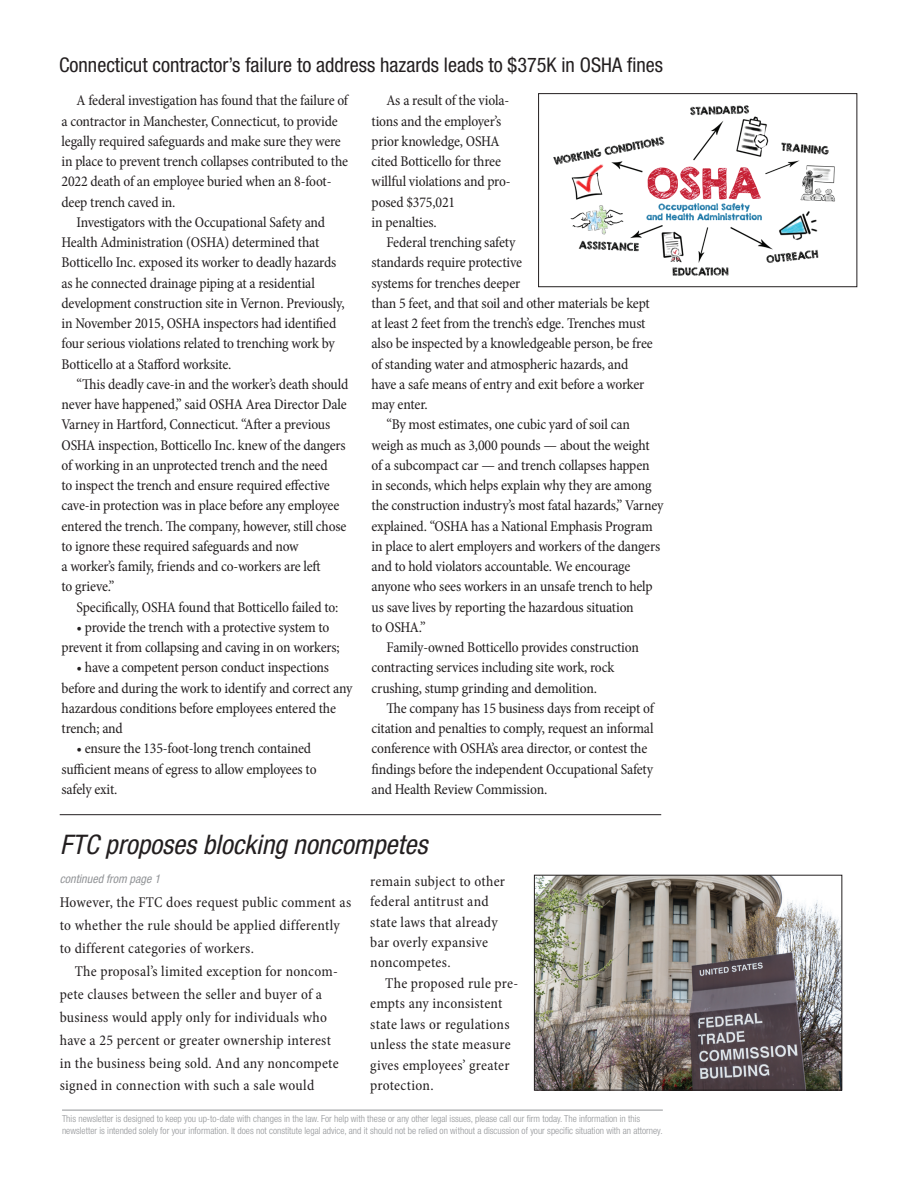
<style>
.page{position:relative;width:918px;height:1188px;background:#fff}
.page>*{position:absolute;margin:0;border:0;box-sizing:border-box;transform-origin:0 0}
.t1{font:italic condensed 27px "Helvetica Neue LT Std";color:#231f20}
.t2{font:condensed 20.25px "Helvetica Neue LT Std";color:#231f20}
.t3{font:condensed 15px/20.2px "Minion Pro";letter-spacing:-.01em;color:#231f20}
.t4{font:condensed 15px/20.4px "Minion Pro";letter-spacing:.015em;color:#231f20}
.t5{font:condensed 15px/23px "Minion Pro";letter-spacing:.02em;color:#231f20}
.t6{font:italic condensed 12px "Helvetica Neue LT Std";color:#939598}
.t7{font:300 condensed 9.6px/12.1px "Helvetica Neue LT Std";color:#939598}
</style>
<div class="page">
<hr style="left:62px;top:1110px;width:601px;height:1px;background:#939598">
<hr style="left:60px;top:814px;width:601px;height:1px;background:#231f20">
<img style="left:553px;top:105px;width:282px;height:171px">
<div style="left:538px;top:93px;width:319px;height:194px;border:1px solid #231f20"></div>
<img style="left:536px;top:877px;width:304px;height:212px">
<div style="left:534px;top:875px;width:308px;height:216px;border:1px solid #231f20"></div>
<h2 class="t2" style="left:59px;top:54px;width:606px">Connecticut contractor’s failure to address hazards leads to $375K in OSHA fines</h2>
<p class="t3" style="left:77px;top:91px;width:273px">A federal investigation has found that the failure of</p>
<p class="t3" style="left:62px;top:111px;width:278px">a contractor in Manchester, Connecticut, to provide</p>
<p class="t3" style="left:62px;top:131px;width:281px">legally required safeguards and make sure they were</p>
<p class="t3" style="left:62px;top:151px;width:288px">in place to prevent trench collapses contributed to the</p>
<p class="t3" style="left:62px;top:172px;width:272px">2022 death of an employee buried when an 8-foot-</p>
<p class="t3" style="left:62px;top:192px;width:116px">deep trench caved in.</p>
<p class="t3" style="left:77px;top:212px;width:250px">Investigators with the Occupational Safety and</p>
<p class="t3" style="left:62px;top:232px;width:259px">Health Administration (OSHA) determined that</p>
<p class="t3" style="left:62px;top:253px;width:276px">Botticello Inc. exposed its worker to deadly hazards</p>
<p class="t3" style="left:62px;top:273px;width:255px">as he connected drainage piping at a residential</p>
<p class="t3" style="left:62px;top:293px;width:285px">development construction site in Vernon. Previously,</p>
<p class="t3" style="left:62px;top:313px;width:276px">in November 2015, OSHA inspectors had identified</p>
<p class="t3" style="left:62px;top:334px;width:275px">four serious violations related to trenching work by</p>
<p class="t3" style="left:62px;top:354px;width:172px">Botticello at a Stafford worksite.</p>
<p class="t3" style="left:77px;top:374px;width:273px">“This deadly cave-in and the worker’s death should</p>
<p class="t3" style="left:62px;top:394px;width:287px">never have happened,” said OSHA Area Director Dale</p>
<p class="t3" style="left:62px;top:415px;width:270px">Varney in Hartford, Connecticut. “After a previous</p>
<p class="t3" style="left:62px;top:435px;width:286px">OSHA inspection, Botticello Inc. knew of the dangers</p>
<p class="t3" style="left:62px;top:455px;width:268px">of working in an unprotected trench and the need</p>
<p class="t3" style="left:62px;top:475px;width:270px">to inspect the trench and ensure required effective</p>
<p class="t3" style="left:62px;top:496px;width:279px">cave-in protection was in place before any employee</p>
<p class="t3" style="left:62px;top:516px;width:286px">entered the trench. The company, however, still chose</p>
<p class="t3" style="left:62px;top:536px;width:239px">to ignore these required safeguards and now</p>
<p class="t3" style="left:62px;top:556px;width:261px">a worker’s family, friends and co-workers are left</p>
<p class="t3" style="left:62px;top:577px;width:54px">to grieve.”</p>
<p class="t3" style="left:77px;top:597px;width:263px">Specifically, OSHA found that Botticello failed to:</p>
<p class="t3" style="left:62px;top:617px;width:280px;text-align:center">• provide the trench with a protective system to prevent it from collapsing and caving in on workers;</p>
<p class="t3" style="left:62px;top:658px;width:293px;text-indent:15px">• have a competent person conduct inspections before and during the work to identify and correct any hazardous conditions before employees entered the trench; and</p>
<p class="t3" style="left:62px;top:739px;width:257px;text-indent:15px">• ensure the 135-foot-long trench contained sufficient means of egress to allow employees to safely exit.</p>
<p class="t3" style="left:372px;top:91px;width:141px;text-indent:15px">As a result of the viola&shy;tions and the employer’s prior knowledge, OSHA cited Botticello for three willful violations and pro&shy;posed $375,021<br>in penalties.</p>
<p class="t3" style="left:387px;top:232px;width:130px">Federal trenching safety</p>
<p class="t3" style="left:372px;top:253px;width:152px">standards require protective</p>
<p class="t3" style="left:372px;top:273px;width:150px">systems for trenches deeper</p>
<p class="t3" style="left:372px;top:293px;width:280px">than 5 feet, and that soil and other materials be kept</p>
<p class="t3" style="left:372px;top:313px;width:276px">at least 2 feet from the trench’s edge. Trenches must</p>
<p class="t3" style="left:372px;top:334px;width:283px">also be inspected by a knowledgeable person, be free</p>
<p class="t3" style="left:372px;top:354px;width:258px">of standing water and atmospheric hazards, and</p>
<p class="t3" style="left:372px;top:374px;width:274px">have a safe means of entry and exit before a worker</p>
<p class="t3" style="left:372px;top:394px;width:58px">may enter.</p>
<p class="t3" style="left:387px;top:415px;width:245px">“By most estimates, one cubic yard of soil can</p>
<p class="t3" style="left:372px;top:435px;width:280px">weigh as much as 3,000 pounds — about the weight</p>
<p class="t3" style="left:372px;top:455px;width:280px">of a subcompact car — and trench collapses happen</p>
<p class="t3" style="left:372px;top:475px;width:281px">in seconds, which helps explain why they are among</p>
<p class="t3" style="left:372px;top:496px;width:293px">the construction industry’s most fatal hazards,” Varney</p>
<p class="t3" style="left:372px;top:516px;width:283px">explained. “OSHA has a National Emphasis Program</p>
<p class="t3" style="left:372px;top:536px;width:290px">in place to alert employers and workers of the dangers</p>
<p class="t3" style="left:372px;top:556px;width:260px">and to hold violators accountable. We encourage</p>
<p class="t3" style="left:372px;top:577px;width:283px">anyone who sees workers in an unsafe trench to help</p>
<p class="t3" style="left:372px;top:597px;width:264px">us save lives by reporting the hazardous situation</p>
<p class="t3" style="left:372px;top:617px;width:56px">to OSHA.”</p>
<p class="t3" style="left:387px;top:637px;width:254px">Family-owned Botticello provides construction</p>
<p class="t3" style="left:372px;top:658px;width:244px">contracting services including site work, rock</p>
<p class="t3" style="left:372px;top:678px;width:227px">crushing, stump grinding and demolition.</p>
<p class="t3" style="left:387px;top:698px;width:269px">The company has 15 business days from receipt of</p>
<p class="t3" style="left:372px;top:718px;width:283px">citation and penalties to comply, request an informal</p>
<p class="t3" style="left:372px;top:739px;width:277px">conference with OSHA’s area director, or contest the</p>
<p class="t3" style="left:372px;top:759px;width:283px">findings before the independent Occupational Safety</p>
<p class="t3" style="left:372px;top:779px;width:177px">and Health Review Commission.</p>
<h1 class="t1" style="left:60px;top:829px;width:369px">FTC proposes blocking noncompetes</h1>
<p class="t6" style="left:60px;top:872px;width:102px">continued from page 1</p>
<p class="t5" style="left:60px;top:891px;width:293px">However, the FTC does request public comment as to whether the rule should be applied differently to different categories of workers.</p>
<p class="t4" style="left:60px;top:960px;width:280px;line-height:23px;text-indent:15px">The proposal’s limited exception for noncom&shy;pete clauses between the seller and buyer of a business would apply only for individuals who have a 25 percent or greater ownership interest in the business being sold. And any noncompete signed in connection with such a sale would</p>
<p class="t4" style="left:370px;top:871px;width:136px">remain subject to other federal antitrust and state laws that already bar overly expansive noncompetes.</p>
<p class="t4" style="left:370px;top:973px;width:149px;text-indent:15px">The proposed rule pre&shy;empts any inconsistent state laws or regulations unless the state measure gives employees’ greater protection.</p>
<p class="t7" style="left:62px;top:1112px;width:602px">This newsletter is designed to keep you up-to-date with changes in the law. For help with these or any other legal issues, please call our firm today. The information in this newsletter is intended solely for your information. It does not constitute legal advice, and it should not be relied on without a discussion of your specific situation with an attorney.</p>
</div>
